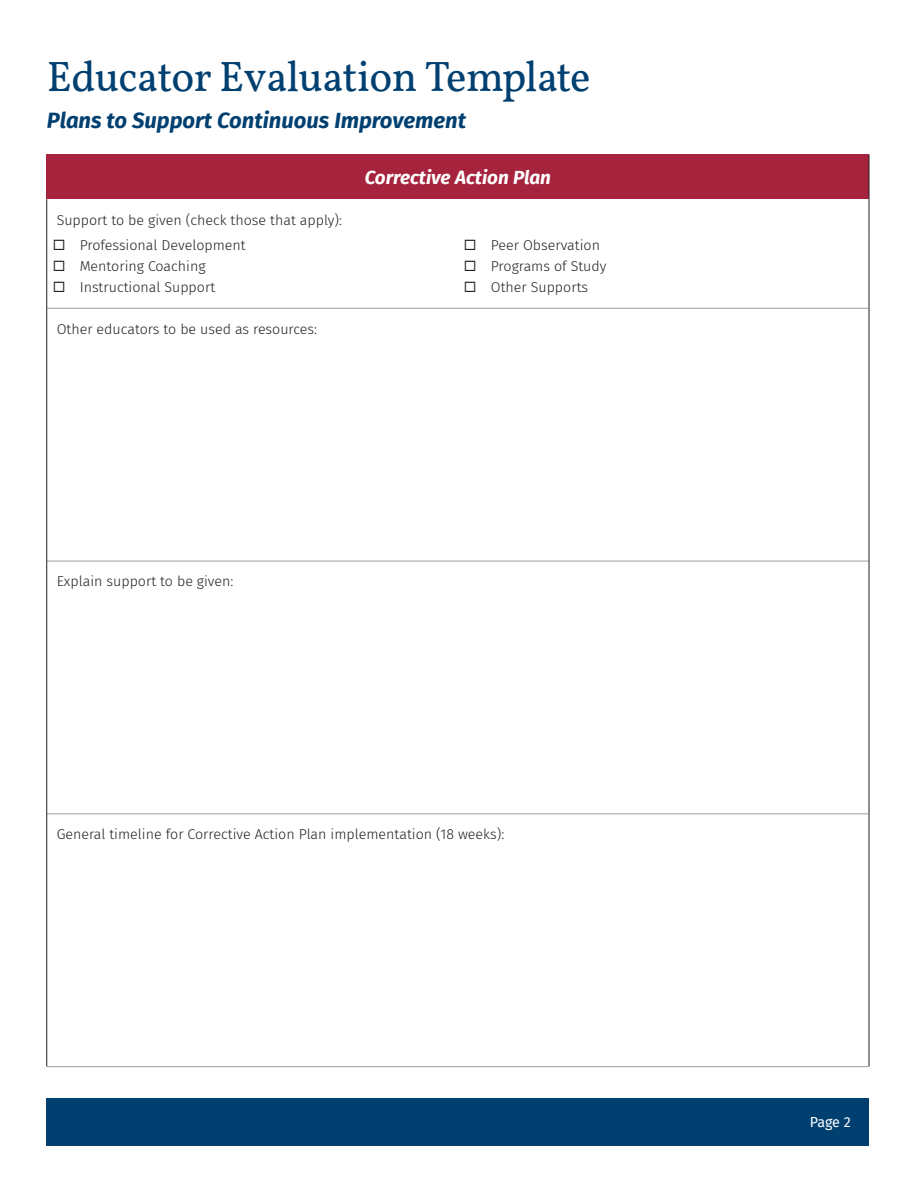
<style>
.page{position:relative;width:918px;height:1188px;background:#fff}
.page>*{position:absolute;margin:0;border:0;box-sizing:border-box;transform-origin:0 0}
.t1{font:43.05px "Vollkorn";letter-spacing:-.015em;color:#004071}
.t2{font:italic 700 22.05px "Fira Sans";color:#004071}
.t3{font:italic 700 18.9px "Fira Sans";color:#fff}
.t4{font:300 14.25px "Fira Sans";color:#231f20}
.t5{font:14.25px "Fira Sans";color:#fff}
</style>
<div class="page">
<div style="left:47px;top:154px;width:822px;height:45px;background:#a6233d"></div>
<hr style="left:47px;top:308px;width:411px;height:1px;background:#9d9fa2">
<hr style="left:458px;top:308px;width:411px;height:1px;background:#9d9fa2">
<hr style="left:47px;top:561px;width:411px;height:1px;background:#9d9fa2">
<hr style="left:458px;top:561px;width:411px;height:1px;background:#9d9fa2">
<hr style="left:47px;top:813px;width:411px;height:1px;background:#9d9fa2">
<hr style="left:458px;top:813px;width:411px;height:1px;background:#9d9fa2">
<hr style="left:46px;top:1066px;width:412px;height:1px;background:#9d9fa2">
<hr style="left:458px;top:1066px;width:411px;height:1px;background:#9d9fa2">
<hr style="left:869px;top:155px;width:1px;height:44px;background:#231f20">
<hr style="left:46px;top:199px;width:1px;height:38px;background:#231f20">
<hr style="left:869px;top:199px;width:1px;height:38px;background:#231f20">
<hr style="left:46px;top:237px;width:1px;height:71px;background:#231f20">
<hr style="left:869px;top:237px;width:1px;height:71px;background:#231f20">
<hr style="left:46px;top:308px;width:1px;height:253px;background:#231f20">
<hr style="left:869px;top:308px;width:1px;height:253px;background:#231f20">
<hr style="left:46px;top:561px;width:1px;height:253px;background:#231f20">
<hr style="left:869px;top:561px;width:1px;height:253px;background:#231f20">
<hr style="left:46px;top:814px;width:1px;height:252px;background:#231f20">
<hr style="left:869px;top:814px;width:1px;height:252px;background:#231f20">
<div style="left:46px;top:1098px;width:823px;height:48px;background:#004071"></div>
<p class="t1" style="left:47px;top:51px;width:545px">Educator Evaluation Template</p>
<p class="t2" style="left:47px;top:101px;width:421px">Plans to Support Continuous Improvement</p>
<p class="t4" style="left:57px;top:209px;width:287px">Support to be given (check those that apply):</p>
<p class="t4" style="left:53px;top:235px;width:195px">◻ Professional Development</p>
<p class="t4" style="left:53px;top:256px;width:154px">◻ Mentoring Coaching</p>
<p class="t4" style="left:53px;top:277px;width:164px">◻ Instructional Support</p>
<p class="t4" style="left:57px;top:319px;width:262px">Other educators to be used as resources:</p>
<p class="t3" style="left:365px;top:162px;width:188px">Corrective Action Plan</p>
<p class="t4" style="left:464px;top:235px;width:138px">◻ Peer Observation</p>
<p class="t4" style="left:464px;top:256px;width:144px">◻ Programs of Study</p>
<p class="t4" style="left:464px;top:277px;width:126px">◻ Other Supports</p>
<p class="t4" style="left:57px;top:571px;width:178px">Explain support to be given:</p>
<p class="t4" style="left:57px;top:824px;width:449px">General timeline for Corrective Action Plan implementation (18 weeks):</p>
<p class="t5" style="left:810px;top:1111px;width:42px">Page 2</p>
</div>
